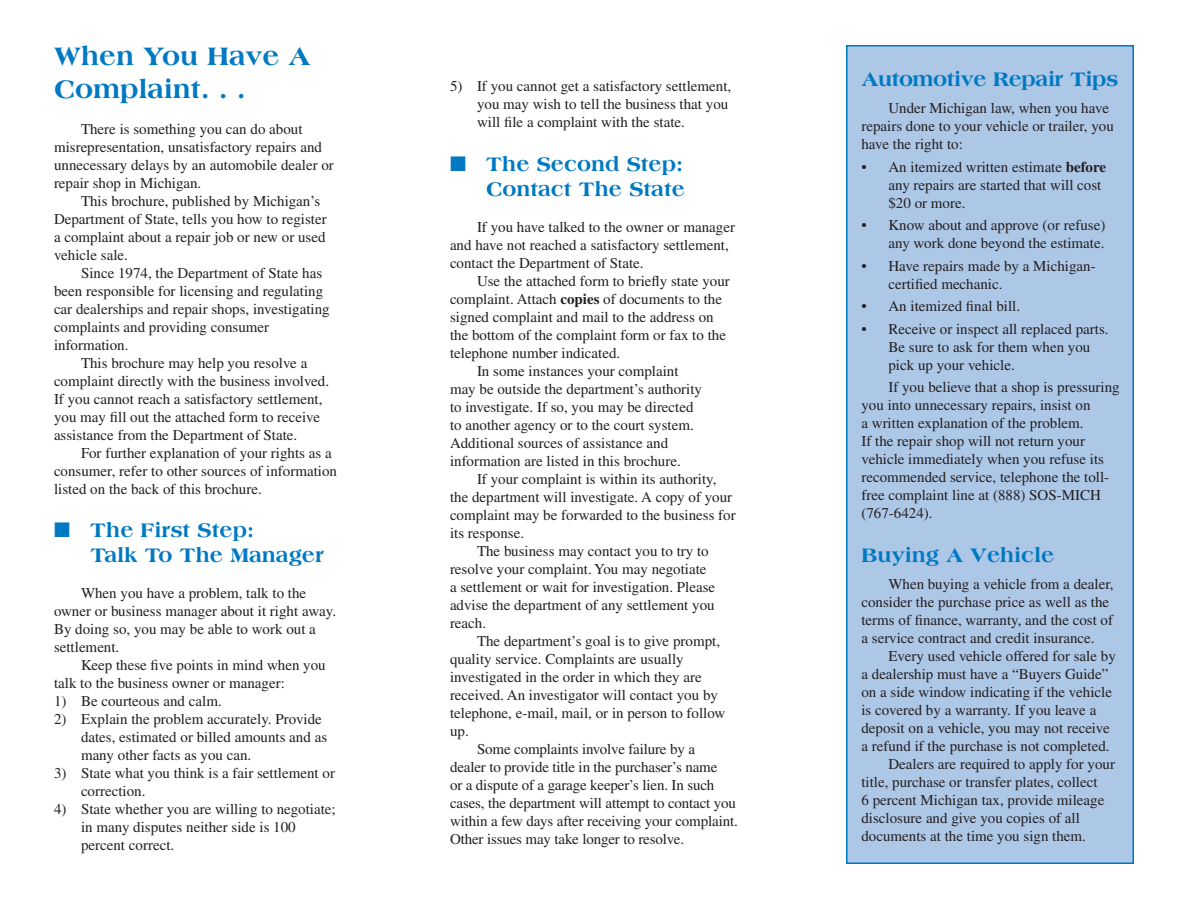
<style>
.page{position:relative;width:1188px;height:918px;background:#fff}
.page>*{position:absolute;margin:0;border:0;box-sizing:border-box;transform-origin:0 0}
.head{font:800 27px/32.4px "Americana";color:#0079c2}
.head2{font:800 21px/25.2px "Americana";color:#0079c2}
.head2_without{font:800 21px "Americana";letter-spacing:-.02em;color:#0079c2}
.head2_without-2{font:800 21px "Americana";color:#0079c2}
.body{font:15px/18px "Times";color:#231f20}
.bullets{font:15px/18px "Times";color:#231f20}
.s1{font-weight:700}
</style>
<div class="page">
<div style="left:846px;top:45px;width:288px;height:819px;background:#adc7e7;border:2px solid #0079c2"></div>
<p class="head" style="left:54px;top:40px;width:258px">When You Have A<br>Complaint. . .</p>
<p class="body" style="left:54px;top:120px;width:281px;text-indent:27px">There is something you can do about misrepresentation, unsatisfactory repairs and unnecessary delays by an automobile dealer or repair shop in Michigan.</p>
<p class="body" style="left:54px;top:192px;width:274px;text-indent:27px">This brochure, published by Michigan’s Department of State, tells you how to register a complaint about a repair job or new or used vehicle sale.</p>
<p class="body" style="left:54px;top:264px;width:277px;text-indent:27px">Since 1974, the Department of State has been responsible for licensing and regulating car dealerships and repair shops, investigating complaints and providing consumer information.</p>
<p class="body" style="left:54px;top:354px;width:277px;text-indent:27px">This brochure may help you resolve a complaint directly with the business involved.<br>If you cannot reach a satisfactory settlement, you may fill out the attached form to receive assistance from the Department of State.</p>
<p class="body" style="left:54px;top:444px;width:285px;text-indent:27px">For further explanation of your rights as a consumer, refer to other sources of information listed on the back of this brochure.</p>
<p class="head2" style="left:90px;top:517px;width:236px;text-indent:-36px">■ The First Step:<br>Talk To The Manager</p>
<p class="body" style="left:54px;top:584px;width:284px;text-indent:27px">When you have a problem, talk to the owner or business manager about it right away.<br>By doing so, you may be able to work out a settlement.</p>
<p class="body" style="left:54px;top:656px;width:273px;text-indent:27px">Keep these five points in mind when you talk to the business owner or manager:</p>
<p class="bullets" style="left:54px;top:692px;width:169px">1) Be courteous and calm.</p>
<p class="bullets" style="left:81px;top:710px;width:248px;text-indent:-27px">2) Explain the problem accurately. Provide dates, estimated or billed amounts and as many other facts as you can.</p>
<p class="bullets" style="left:81px;top:764px;width:255px;text-indent:-27px">3) State what you think is a fair settlement or correction.</p>
<p class="bullets" style="left:81px;top:800px;width:256px;text-indent:-27px">4) State whether you are willing to negotiate; in many disputes neither side is 100 percent correct.</p>
<p class="bullets" style="left:477px;top:77px;width:256px;text-indent:-27px">5) If you cannot get a satisfactory settlement, you may wish to tell the business that you will file a complaint with the state.</p>
<p class="head2" style="left:450px;top:151px;width:237px;text-align:right">■ The Second Step:<br>Contact The State</p>
<p class="body" style="left:450px;top:218px;width:287px;text-indent:27px">If you have talked to the owner or manager and have not reached a satisfactory settlement, contact the Department of State.</p>
<p class="body" style="left:450px;top:272px;width:281px;text-indent:27px">Use the attached form to briefly state your complaint. Attach <span class="s1">copies</span> of documents to the signed complaint and mail to the address on the bottom of the complaint form or fax to the telephone number indicated.</p>
<p class="body" style="left:450px;top:362px;width:254px;text-indent:27px">In some instances your complaint may be outside the department’s authority to investigate. If so, you may be directed to another agency or to the court system.<br>Additional sources of assistance and information are listed in this brochure.</p>
<p class="body" style="left:450px;top:470px;width:287px;text-indent:27px">If your complaint is within its authority, the department will investigate. A copy of your complaint may be forwarded to the business for its response.</p>
<p class="body" style="left:450px;top:542px;width:267px;text-indent:27px">The business may contact you to try to resolve your complaint. You may negotiate a settlement or wait for investigation. Please advise the department of any settlement you reach.</p>
<p class="body" style="left:450px;top:632px;width:277px;text-indent:27px">The department’s goal is to give prompt, quality service. Complaints are usually investigated in the order in which they are received. An investigator will contact you by telephone, e-mail, mail, or in person to follow up.</p>
<p class="body" style="left:450px;top:740px;width:289px;text-indent:27px">Some complaints involve failure by a<br>dealer to provide title in the purchaser’s name<br>or a dispute of a garage keeper’s lien. In such cases, the department will attempt to contact you within a few days after receiving your complaint.<br>Other issues may take longer to resolve.</p>
<p class="head2_without" style="left:861px;top:67px;width:258px">Automotive Repair Tips</p>
<p class="body" style="left:861px;top:99px;width:254px;text-indent:27px">Under Michigan law, when you have repairs done to your vehicle or trailer, you have the right to:</p>
<p class="bullets" style="left:888px;top:158px;width:219px;text-indent:-27px">• An itemized written estimate <span class="s1">before </span>any repairs are started that will cost $20 or more.</p>
<p class="bullets" style="left:861px;top:216px;width:246px;text-align:right">• Know about and approve (or refuse) any work done beyond the estimate.</p>
<p class="bullets" style="left:888px;top:257px;width:209px;text-indent:-27px">• Have repairs made by a Michigan&shy;certified mechanic.</p>
<p class="bullets" style="left:861px;top:297px;width:160px">• An itemized final bill.</p>
<p class="bullets" style="left:888px;top:320px;width:222px;text-indent:-27px">• Receive or inspect all replaced parts.<br>Be sure to ask for them when you pick up your vehicle.</p>
<p class="body" style="left:861px;top:378px;width:260px;text-indent:27px">If you believe that a shop is pressuring you into unnecessary repairs, insist on<br>a written explanation of the problem.<br>If the repair shop will not return your vehicle immediately when you refuse its recommended service, telephone the toll&shy;free complaint line at (888) SOS-MICH (767-6424).</p>
<p class="head2_without-2" style="left:861px;top:542px;width:194px">Buying A Vehicle</p>
<p class="body" style="left:861px;top:575px;width:254px;text-indent:27px">When buying a vehicle from a dealer, consider the purchase price as well as the terms of finance, warranty, and the cost of a service contract and credit insurance.</p>
<p class="body" style="left:861px;top:647px;width:256px;text-indent:27px">Every used vehicle offered for sale by a dealership must have a “Buyers Guide” on a side window indicating if the vehicle is covered by a warranty. If you leave a deposit on a vehicle, you may not receive a refund if the purchase is not completed.</p>
<p class="body" style="left:861px;top:755px;width:255px;text-indent:27px">Dealers are required to apply for your title, purchase or transfer plates, collect<br>6 percent Michigan tax, provide mileage disclosure and give you copies of all documents at the time you sign them.</p>
</div>
